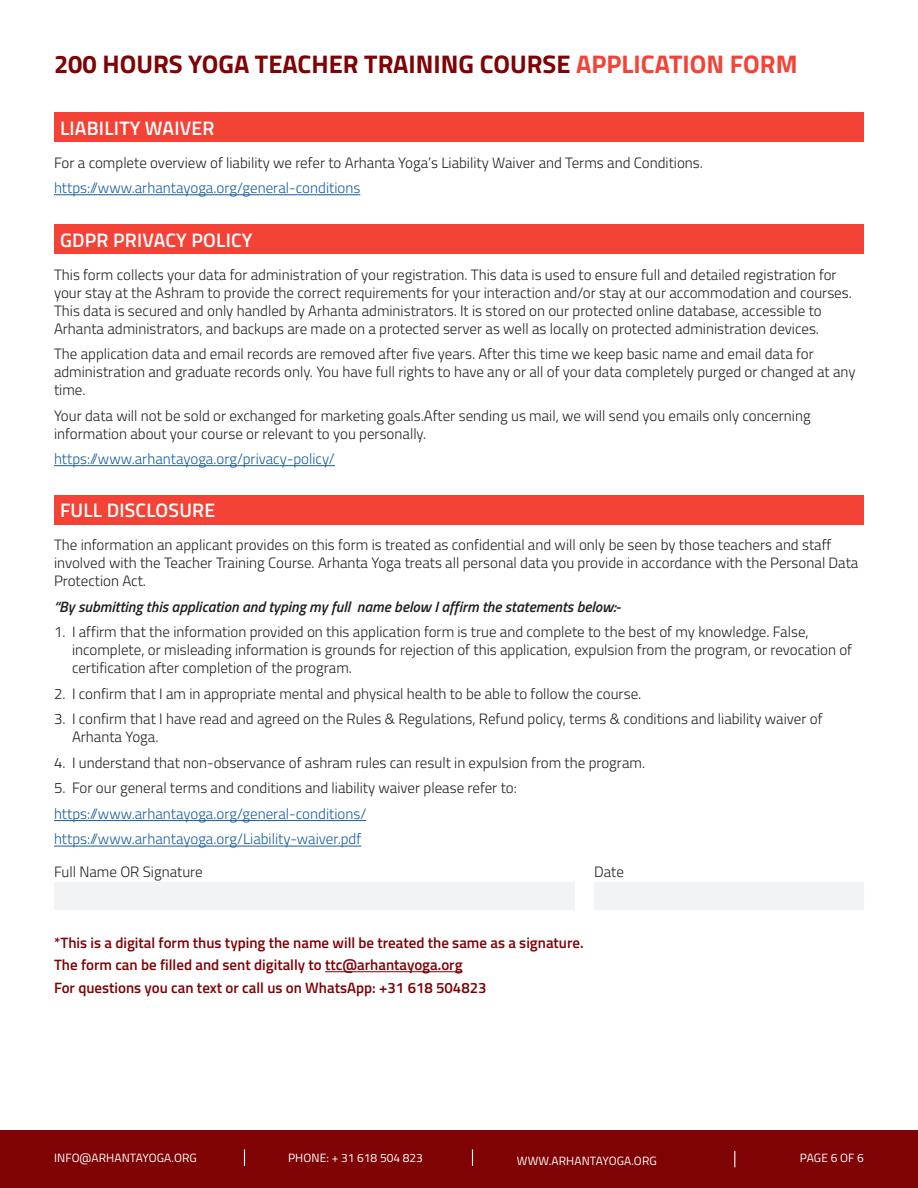
<style>
.page{position:relative;width:918px;height:1188px;background:#fff}
.page>*{position:absolute;margin:0;border:0;box-sizing:border-box;transform-origin:0 0}
.t1{font:700 25.5px "Titillium";color:#7f0204}
.Paragraph_Style_1{font:600 19.5px "Titillium";letter-spacing:.01em;color:#fff}
.t2{font:300 15px/18px "Titillium";color:#231f20}
.t3{font:300 15px "Titillium";color:#175d9e}
.t4{font:600 15px "Titillium";color:#7f0204}
.t5{font:italic 600 15px "Titillium";color:#231f20}
.t6{font:12px "Titillium";letter-spacing:.01em;color:#fff}
.s1{color:#f44336}
</style>
<div class="page">
<div style="left:0;top:1130px;width:918px;height:58px;background:#7f0204"></div>
<svg style="left:244px;top:1149px;width:1px;height:17px"></svg>
<svg style="left:472px;top:1149px;width:1px;height:17px"></svg>
<svg style="left:734px;top:1151px;width:1px;height:16px"></svg>
<div style="left:54px;top:112px;width:810px;height:30px;background:#f44336"></div>
<hr style="left:54px;top:195px;width:306px;height:1px;background:#175d9e">
<div style="left:54px;top:224px;width:810px;height:30px;background:#f44336"></div>
<hr style="left:54px;top:465px;width:281px;height:1px;background:#175d9e">
<div style="left:54px;top:495px;width:810px;height:30px;background:#f44336"></div>
<hr style="left:54px;top:820px;width:312px;height:1px;background:#175d9e">
<hr style="left:54px;top:846px;width:307px;height:1px;background:#175d9e">
<hr style="left:325px;top:971px;width:138px;height:1px;background:#7f0204">
<div style="left:54px;top:882px;width:521px;height:28px;background:#f2f3f4"></div>
<div style="left:594px;top:882px;width:270px;height:28px;background:#f2f3f4"></div>
<h1 class="t1" style="left:54px;top:45px;width:745px">200 HOURS YOGA TEACHER TRAINING COURSE <span class="s1">APPLICATION FORM</span></h1>
<p class="Paragraph_Style_1" style="left:60px;top:113px;width:156px">LIABILITY WAIVER</p>
<p class="t2" style="left:54px;top:153px;width:650px">For a complete overview of liability we refer to Arhanta Yoga’s Liability Waiver and Terms and Conditions.</p>
<p class="t3" style="left:54px;top:177px;width:308px">https://www.arhantayoga.org/general-conditions</p>
<p class="Paragraph_Style_1" style="left:60px;top:225px;width:194px">GDPR PRIVACY POLICY</p>
<p class="t2" style="left:54px;top:265px;width:799px">This form collects your data for administration of your registration. This data is used to ensure full and detailed registration for your stay at the Ashram to provide the correct requirements for your interaction and/or stay at our accommodation and courses.<br>This data is secured and only handled by Arhanta administrators. It is stored on our protected online database, accessible to Arhanta administrators, and backups are made on a protected server as well as locally on protected administration devices.</p>
<p class="t2" style="left:54px;top:344px;width:803px">The application data and email records are removed after five years. After this time we keep basic name and email data for administration and graduate records only. You have full rights to have any or all of your data completely purged or changed at any time.</p>
<p class="t2" style="left:54px;top:406px;width:758px">Your data will not be sold or exchanged for marketing goals.After sending us mail, we will send you emails only concerning information about your course or relevant to you personally.</p>
<p class="t3" style="left:54px;top:448px;width:282px">https://www.arhantayoga.org/privacy-policy/</p>
<p class="Paragraph_Style_1" style="left:60px;top:496px;width:157px">FULL DISCLOSURE</p>
<p class="t2" style="left:54px;top:535px;width:806px">The information an applicant provides on this form is treated as confidential and will only be seen by those teachers and staff involved with the Teacher Training Course. Arhanta Yoga treats all personal data you provide in accordance with the Personal Data<br>Protection Act.</p>
<p class="t5" style="left:54px;top:595px;width:568px">“By submitting this application and typing my full name below I affirm the statements below:-</p>
<p class="t2" style="left:72px;top:622px;width:782px;text-indent:-18px">1. I affirm that the information provided on this application form is true and complete to the best of my knowledge. False, incomplete, or misleading information is grounds for rejection of this application, expulsion from the program, or revocation of certification after completion of the program.</p>
<p class="t2" style="left:54px;top:684px;width:589px">2. I confirm that I am in appropriate mental and physical health to be able to follow the course.</p>
<p class="t2" style="left:72px;top:709px;width:752px;text-indent:-18px">3. I confirm that I have read and agreed on the Rules &amp; Regulations, Refund policy, terms &amp; conditions and liability waiver of<br>Arhanta Yoga.</p>
<p class="t2" style="left:54px;top:753px;width:593px">4. I understand that non-observance of ashram rules can result in expulsion from the program.</p>
<p class="t2" style="left:54px;top:778px;width:464px">5. For our general terms and conditions and liability waiver please refer to:</p>
<p class="t3" style="left:54px;top:803px;width:314px">https://www.arhantayoga.org/general-conditions/</p>
<p class="t3" style="left:54px;top:828px;width:309px">https://www.arhantayoga.org/Liability-waiver.pdf</p>
<p class="t2" style="left:54px;top:862px;width:150px">Full Name OR Signature</p>
<p class="t2" style="left:594px;top:862px;width:31px">Date</p>
<p class="t4" style="left:54px;top:931px;width:531px">*This is a digital form thus typing the name will be treated the same as a signature.</p>
<p class="t4" style="left:54px;top:954px;width:410px">The form can be filled and sent digitally to ttc@arhantayoga.org</p>
<p class="t4" style="left:54px;top:976px;width:434px">For questions you can text or call us on WhatsApp: +31 618 504823</p>
<p class="t6" style="left:54px;top:1149px;width:144px">INFO@ARHANTAYOGA.ORG</p>
<p class="t6" style="left:288px;top:1149px;width:136px">PHONE: + 31 618 504 823</p>
<p class="t6" style="left:517px;top:1152px;width:141px">WWW.ARHANTAYOGA.ORG</p>
<p class="t6" style="left:800px;top:1149px;width:66px">PAGE 6 OF 6</p>
</div>
